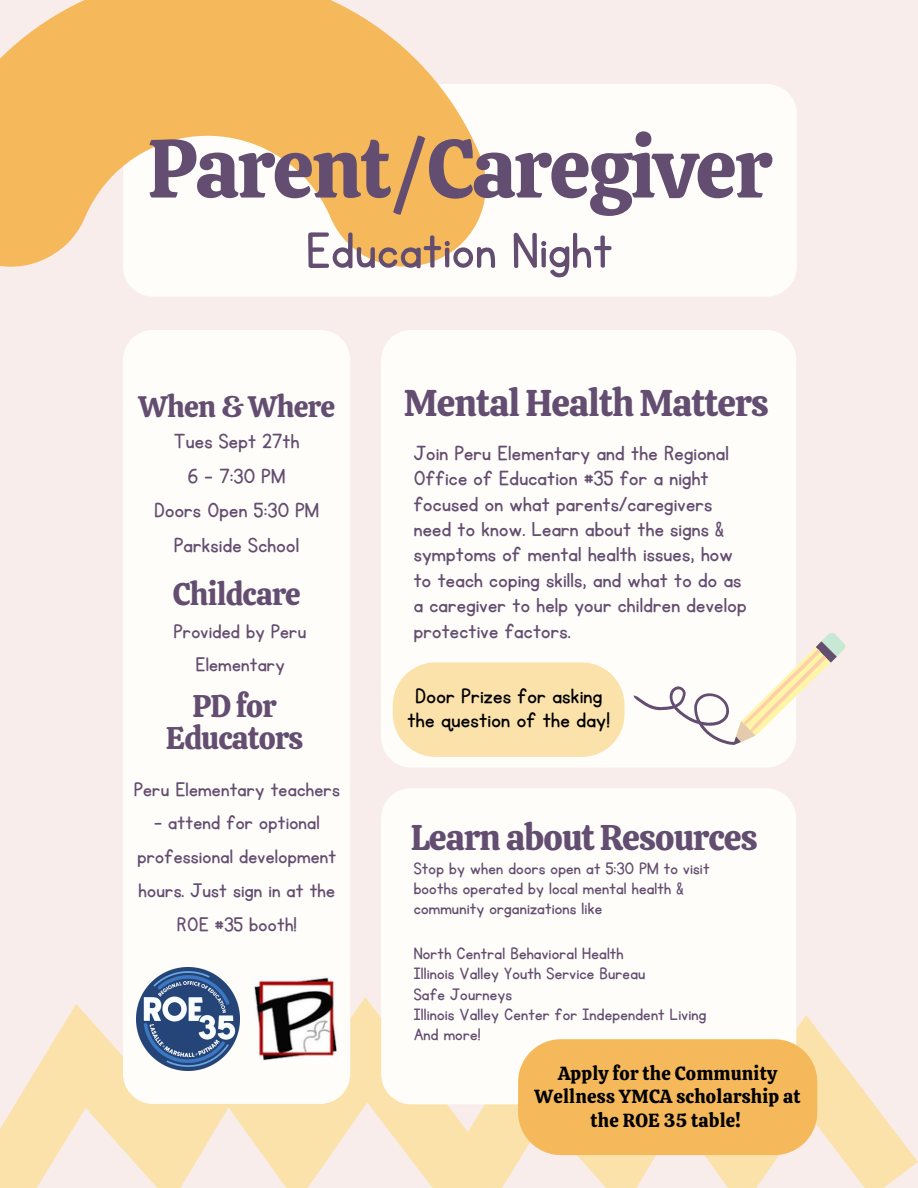
<style>
.page{position:relative;width:918px;height:1188px;background:#f8edeb}
.page>*{position:absolute;margin:0;border:0;box-sizing:border-box;transform-origin:0 0}
.t1{font:82.5px "Calistoga";letter-spacing:-.025em;color:#634d70}
.t2{font:57.6px "KG Primary Penmanship";letter-spacing:.01em;color:#634d70}
.t3{font:37.05px "Calistoga";letter-spacing:-.025em;color:#634d70}
.t4{font:35.55px "Calistoga";letter-spacing:-.025em;color:#634d70}
.t5{font:31.2px/31.8px "Calistoga";letter-spacing:-.025em;color:#634d70;text-align:center}
.t6{font:31.05px "Calistoga";letter-spacing:-.025em;color:#634d70}
.t7{font:29.55px "Calistoga";letter-spacing:-.025em;color:#634d70}
.t8{font:24.3px/23.7px "KG Primary Penmanship";letter-spacing:.01em;color:#000;text-align:center}
.t9{font:23.7px/25.3px "KG Primary Penmanship";letter-spacing:.01em;color:#634d70}
.t10{font:22.8px/33.8px "KG Primary Penmanship";letter-spacing:.01em;color:#634d70;text-align:center}
.t11{font:19.2px/20.2px "KG Primary Penmanship";letter-spacing:.01em;color:#634d70}
.t12{font:18.9px/23.7px "Calistoga";letter-spacing:.01em;color:#000;text-align:center}
</style>
<div class="page">
<div style="left:123px;top:84px;width:674px;height:213px;background:#fffdfa;border-radius:30px"></div>
<svg style="left:0;top:0;width:486px;height:267px;fill:#f5b95b"></svg>
<div style="left:381px;top:330px;width:415px;height:438px;background:#fffdfa;border-radius:30px"></div>
<svg style="left:0;top:997px;width:435px;height:191px;fill:#fbe2ab"></svg>
<div style="left:123px;top:330px;width:227px;height:774px;background:#fffdfa;border-radius:30px"></div>
<svg style="left:435px;top:1015px;width:483px;height:173px"></svg>
<div style="left:381px;top:788px;width:415px;height:316px;background:#fffdfa;border-radius:30px"></div>
<svg style="left:634px;top:633px;width:212px;height:112px"></svg>
<img style="left:136px;top:967px;width:104px;height:104px">
<img style="left:253px;top:977px;width:84px;height:84px">
<div style="left:518px;top:1039px;width:299px;height:116px;background:#f5b95b"></div>
<svg style="left:393px;top:662px;width:232px;height:95px;background:#fbe4b1"></svg>
<h1 class="t1" style="left:148px;top:115px;width:626px">Parent/Caregiver</h1>
<h2 class="t2" style="left:305px;top:223px;width:308px">Education Night</h2>
<p class="t7" style="left:138px;top:388px;width:198px">When &amp; Where</p>
<h3 class="t3" style="left:404px;top:379px;width:366px">Mental Health Matters</h3>
<p class="t9" style="left:154px;top:424px;width:167px;line-height:34.8px;text-align:center">Tues Sept 27th<br>6 - 7:30 PM<br>Doors Open 5:30 PM<br>Parkside School</p>
<h3 class="t6" style="left:173px;top:574px;width:129px">Childcare</h3>
<p class="t9" style="left:414px;top:441px;width:334px">Join Peru Elementary and the Regional Office of Education #35 for a night focused on what parents/caregivers need to know. Learn about the signs &amp; symptoms of mental health issues, how to teach coping skills, and what to do as a caregiver to help your children develop</p>
<p class="t10" style="left:174px;top:615px;width:134px">Provided by Peru</p>
<p class="t9" style="left:414px;top:619px;width:159px">protective factors.</p>
<p class="t10" style="left:195px;top:649px;width:91px">Elementary</p>
<h3 class="t5" style="left:166px;top:690px;width:139px">PD for<br>Educators</h3>
<p class="t10" style="left:134px;top:773px;width:207px">Peru Elementary teachers</p>
<p class="t10" style="left:138px;top:807px;width:200px">- attend for optional professional development hours. Just sign in at the<br>ROE #35 booth!</p>
<p class="t8" style="left:408px;top:685px;width:204px">Door Prizes for asking the question of the day!</p>
<h3 class="t4" style="left:411px;top:814px;width:349px">Learn about Resources</h3>
<p class="t11" style="left:414px;top:859px;width:297px">Stop by when doors open at 5:30 PM to visit booths operated by local mental health &amp; community organizations like</p>
<p class="t11" style="left:414px;top:944px;width:294px">North Central Behavioral Health<br>Illinois Valley Youth Service Bureau<br>Safe Journeys<br>Illinois Valley Center for Independent Living<br>And more!</p>
<p class="t12" style="left:534px;top:1061px;width:268px">Apply for the Community<br>Wellness YMCA scholarship at the ROE 35 table!</p>
</div>
